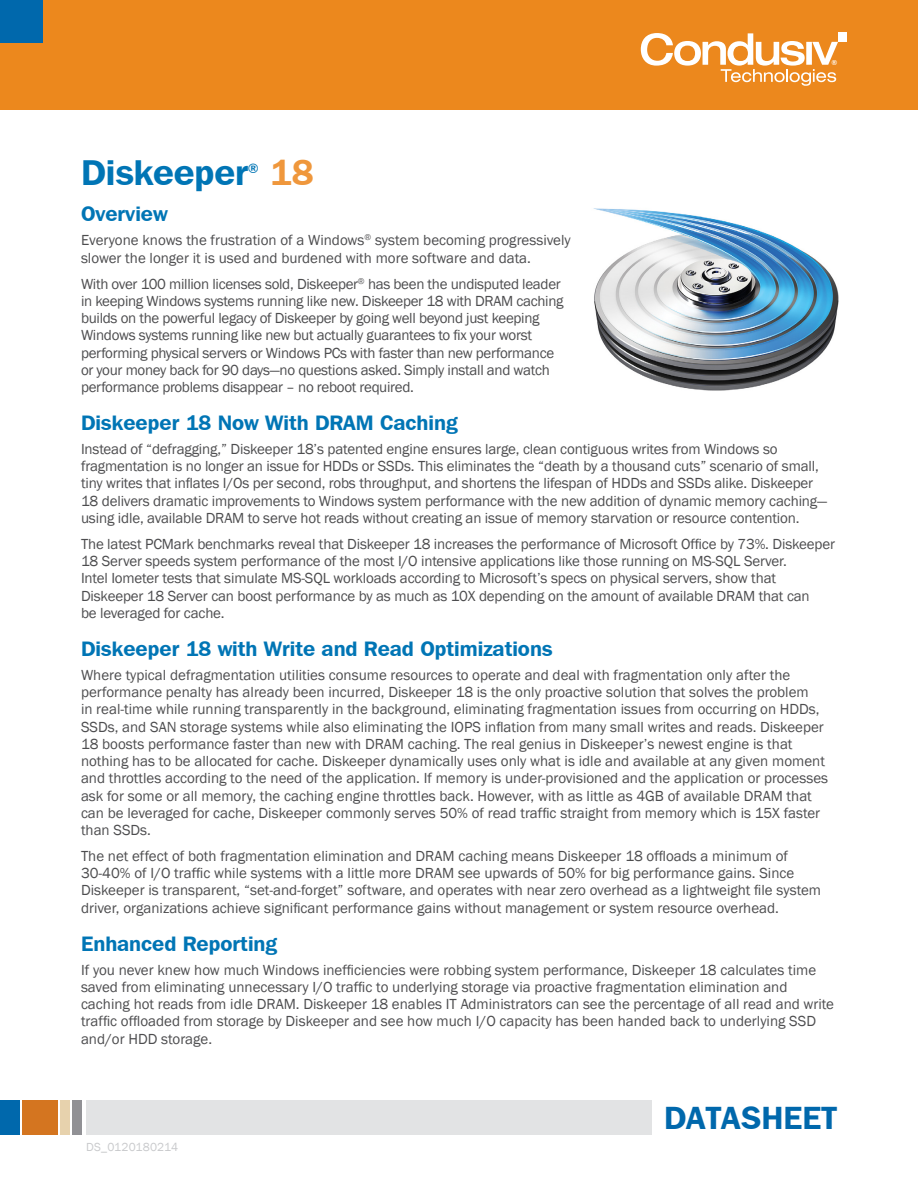
<style>
.page{position:relative;width:918px;height:1188px;background:#fff}
.page>*{position:absolute;margin:0;border:0;box-sizing:border-box;transform-origin:0 0}
.t1{font:600 36px "Franklin Gothic IT Cby BT";letter-spacing:-.005em;color:#0075b5}
.t2{font:600 36px "Franklin Gothic IT Cby BT";color:#ef973c}
.t3{font:600 32.25px "Franklin Gothic IT Cby BT";color:#0068ac}
.t4{font:600 21px "Franklin Gothic IT Cby BT";color:#0075b5}
.t5{font:15px/17.2px "Franklin Gothic";color:#4d4d4f}
.t6{font:15px/17.2px "Franklin Gothic";letter-spacing:-.02em;color:#4d4d4f}
.t7{font:600 13.05px "Franklin Gothic IT Cby BT";color:#0075b5}
.t8{font:12px "Franklin Gothic";letter-spacing:.015em;color:#c9cacc}
.t9{font:600 7.05px "Franklin Gothic IT Cby BT";color:#fff}
</style>
<div class="page">
<div style="left:0;top:0;width:918px;height:110px;background:#ec881d"></div>
<svg style="left:641px;top:33px;width:197px;height:53px"></svg>
<div style="left:838px;top:33px;width:9px;height:9px;background:#fff"></div>
<div style="left:0;top:0;width:43px;height:42px;background:#0068ac"></div>
<img style="left:593px;top:208px;width:246px;height:183px">
<div style="left:0;top:1100px;width:20px;height:34px;background:#0068ac"></div>
<div style="left:22px;top:1100px;width:35px;height:34px;background:#d47520"></div>
<div style="left:60px;top:1100px;width:10px;height:34px;background:#e7d2ad"></div>
<div style="left:73px;top:1100px;width:9px;height:34px;background:#919195"></div>
<div style="left:86px;top:1100px;width:565px;height:34px;background:#e2e3e4"></div>
<p class="t9" style="left:832px;top:58px;width:7px">®</p>
<h1 class="t1" style="left:81px;top:150px;width:169px">Diskeeper</h1>
<p class="t7" style="left:248px;top:161px;width:12px">®</p>
<h1 class="t2" style="left:270px;top:150px;width:46px">18</h1>
<h3 class="t4" style="left:81px;top:201px;width:88px">Overview</h3>
<p class="t5" style="left:81px;top:232px;width:491px">Everyone knows the frustration of a Windows<sup>®</sup> system becoming progressively slower the longer it is used and burdened with more software and data.</p>
<p class="t6" style="left:81px;top:275px;width:484px">With over 100 million licenses sold, Diskeeper<sup>®</sup> has been the undisputed leader in keeping Windows systems running like new. Diskeeper 18 with DRAM caching builds on the powerful legacy of Diskeeper by going well beyond just keeping Windows systems running like new but actually guarantees to fix your worst performing physical servers or Windows PCs with faster than new performance or your money back for 90 days—no questions asked. Simply install and watch performance problems disappear – no reboot required.</p>
<h3 class="t4" style="left:81px;top:409px;width:378px">Diskeeper 18 Now With DRAM Caching</h3>
<p class="t5" style="left:81px;top:441px;width:748px">Instead of “defragging,” Diskeeper 18’s patented engine ensures large, clean contiguous writes from Windows so fragmentation is no longer an issue for HDDs or SSDs. This eliminates the “death by a thousand cuts” scenario of small, tiny writes that inflates I/Os per second, robs throughput, and shortens the lifespan of HDDs and SSDs alike. Diskeeper 18 delivers dramatic improvements to Windows system performance with the new addition of dynamic memory caching— using idle, available DRAM to serve hot reads without creating an issue of memory starvation or resource contention.</p>
<p class="t5" style="left:81px;top:536px;width:755px">The latest PCMark benchmarks reveal that Diskeeper 18 increases the performance of Microsoft Office by 73%. Diskeeper 18 Server speeds system performance of the most I/O intensive applications like those running on MS-SQL Server.<br>Intel Iometer tests that simulate MS-SQL workloads according to Microsoft’s specs on physical servers, show that Diskeeper 18 Server can boost performance by as much as 10X depending on the amount of available DRAM that can<br>be leveraged for cache.</p>
<h3 class="t4" style="left:81px;top:635px;width:473px">Diskeeper 18 with Write and Read Optimizations</h3>
<p class="t5" style="left:81px;top:666px;width:749px">Where typical defragmentation utilities consume resources to operate and deal with fragmentation only after the performance penalty has already been incurred, Diskeeper 18 is the only proactive solution that solves the problem<br>in real-time while running transparently in the background, eliminating fragmentation issues from occurring on HDDs, SSDs, and SAN storage systems while also eliminating the IOPS inflation from many small writes and reads. Diskeeper 18 boosts performance faster than new with DRAM caching. The real genius in Diskeeper’s newest engine is that nothing has to be allocated for cache. Diskeeper dynamically uses only what is idle and available at any given moment and throttles according to the need of the application. If memory is under-provisioned and the application or processes ask for some or all memory, the caching engine throttles back. However, with as little as 4GB of available DRAM that can be leveraged for cache, Diskeeper commonly serves 50% of read traffic straight from memory which is 15X faster than SSDs.</p>
<p class="t5" style="left:81px;top:848px;width:742px">The net effect of both fragmentation elimination and DRAM caching means Diskeeper 18 offloads a minimum of 30-40% of I/O traffic while systems with a little more DRAM see upwards of 50% for big performance gains. Since Diskeeper is transparent, “set-and-forget” software, and operates with near zero overhead as a lightweight file system driver, organizations achieve significant performance gains without management or system resource overhead.</p>
<h3 class="t4" style="left:81px;top:930px;width:198px">Enhanced Reporting</h3>
<p class="t5" style="left:81px;top:961px;width:755px">If you never knew how much Windows inefficiencies were robbing system performance, Diskeeper 18 calculates time saved from eliminating unnecessary I/O traffic to underlying storage via proactive fragmentation elimination and caching hot reads from idle DRAM. Diskeeper 18 enables IT Administrators can see the percentage of all read and write traffic offloaded from storage by Diskeeper and see how much I/O capacity has been handed back to underlying SSD and/or HDD storage.</p>
<p class="t8" style="left:86px;top:1140px;width:94px">DS_0120180214</p>
<h2 class="t3" style="left:664px;top:1097px;width:174px">DATASHEET</h2>
</div>
